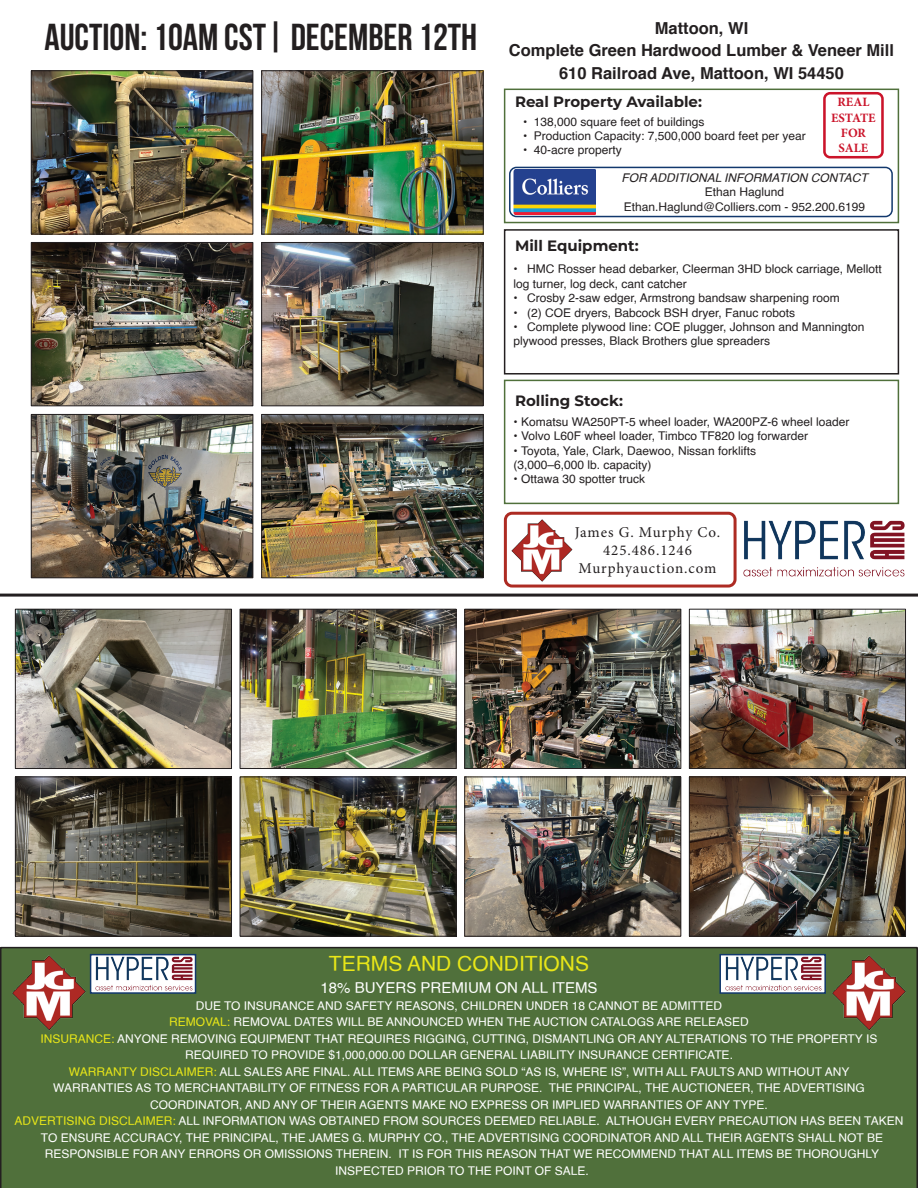
<style>
.page{position:relative;width:918px;height:1188px;background:#fff}
.page>*{position:absolute;margin:0;border:0;box-sizing:border-box;transform-origin:0 0}
.t1{font:700 37.5px "Bebas Neue";color:#231f20}
.t2{font:21px "Helvetica";color:#e8e618}
.t3{font:700 16.5px/22.5px "Helvetica";color:#231f20;text-align:center}
.t4{font:700 15px "Montserrat";color:#231f20}
.t5{font:15px/18px "Minion Pro";letter-spacing:.06em;color:#231f20;text-align:center}
.t6{font:15px "Helvetica";color:#fff}
.t7{font:700 12.75px/15.3px "Minion Pro";color:#cb142a;text-align:center}
.t8{font:12px/16.5px "Helvetica";color:#fff;text-align:center}
.t9{font:12px/14.4px "Helvetica";color:#231f20}
.t10{font:italic 12px "Helvetica";color:#231f20}
.s1{color:#e8e618}
</style>
<div class="page">
<div style="left:0;top:947px;width:918px;height:241px;background:#50703b"></div>
<div style="left:504px;top:89px;width:395px;height:134px;border:2px solid #50703b"></div>
<div style="left:504px;top:229px;width:395px;height:146px;border:2px solid #231f20"></div>
<div style="left:504px;top:380px;width:395px;height:124px;border:2px solid #50703b"></div>
<img style="left:33px;top:416px;width:218px;height:160px">
<div style="left:31px;top:414px;width:222px;height:164px;border:1px solid #231f20"></div>
<img style="left:17px;top:778px;width:213px;height:157px">
<div style="left:15px;top:776px;width:217px;height:161px;border:1px solid #231f20"></div>
<img style="left:466px;top:778px;width:213px;height:157px">
<div style="left:464px;top:776px;width:217px;height:161px;border:1px solid #231f20"></div>
<img style="left:263px;top:72px;width:219px;height:161px">
<div style="left:261px;top:70px;width:223px;height:165px;border:1px solid #231f20"></div>
<img style="left:33px;top:72px;width:218px;height:161px">
<div style="left:31px;top:70px;width:222px;height:165px;border:1px solid #231f20"></div>
<img style="left:263px;top:244px;width:219px;height:160px">
<div style="left:261px;top:242px;width:223px;height:164px;border:1px solid #231f20"></div>
<img style="left:242px;top:611px;width:213px;height:156px">
<div style="left:240px;top:609px;width:217px;height:160px;border:1px solid #231f20"></div>
<img style="left:691px;top:611px;width:213px;height:156px">
<div style="left:689px;top:609px;width:217px;height:160px;border:1px solid #231f20"></div>
<img style="left:33px;top:244px;width:218px;height:160px">
<div style="left:31px;top:242px;width:222px;height:164px;border:1px solid #231f20"></div>
<img style="left:17px;top:611px;width:213px;height:156px">
<div style="left:15px;top:609px;width:217px;height:160px;border:1px solid #231f20"></div>
<img style="left:466px;top:611px;width:213px;height:156px">
<div style="left:464px;top:609px;width:217px;height:160px;border:1px solid #231f20"></div>
<img style="left:263px;top:416px;width:219px;height:160px">
<div style="left:261px;top:414px;width:223px;height:164px;border:1px solid #231f20"></div>
<img style="left:242px;top:778px;width:213px;height:157px">
<div style="left:240px;top:776px;width:217px;height:161px;border:1px solid #231f20"></div>
<img style="left:691px;top:778px;width:213px;height:157px">
<div style="left:689px;top:776px;width:217px;height:161px;border:1px solid #231f20"></div>
<hr style="left:0;top:594px;width:918px;height:3px;background:#231f20">
<div style="left:504px;top:512px;width:233px;height:76px;border:3px solid #ad2b23;border-radius:7px"></div>
<img style="left:504px;top:514px;width:77px;height:70px">
<img style="left:823px;top:949px;width:92px;height:84px">
<img style="left:3px;top:949px;width:92px;height:84px">
<div style="left:823px;top:92px;width:61px;height:67px;border:3px solid #cb142a;border-radius:6px"></div>
<img style="left:94px;top:957px;width:99px;height:34px">
<div style="left:90px;top:954px;width:106px;height:40px;border:2px solid #12386d"></div>
<img style="left:724px;top:957px;width:99px;height:34px">
<div style="left:719px;top:954px;width:107px;height:40px;border:2px solid #12386d"></div>
<img style="left:743px;top:520px;width:162px;height:57px">
<img style="left:514px;top:170px;width:82px;height:44px">
<div style="left:509px;top:167px;width:384px;height:50px;border:2px solid #12386d;border-radius:7px"></div>
<h1 class="t1" style="left:44px;top:16px;width:434px">AUCTION: 10AM CST| DECEMBER 12TH</h1>
<h3 class="t3" style="left:509px;top:17px;width:387px">Mattoon, WI<br>Complete Green Hardwood Lumber &amp; Veneer Mill<br>610 Railroad Ave, Mattoon, WI 54450</h3>
<p class="t9" style="left:523px;top:115px;width:183px">• 138,000 square feet of buildings</p>
<p class="t9" style="left:523px;top:129px;width:284px">• Production Capacity: 7,500,000 board feet per year</p>
<p class="t9" style="left:523px;top:143px;width:100px">• 40-acre property</p>
<p class="t4" style="left:515px;top:91px;width:188px">Real Property Available:</p>
<p class="t7" style="left:831px;top:94px;width:46px">REAL<br>ESTATE<br>FOR<br>SALE</p>
<p class="t10" style="left:621px;top:168px;width:248px">FOR ADDITIONAL INFORMATION CONTACT</p>
<p class="t9" style="left:624px;top:185px;width:243px;text-align:center">Ethan Haglund<br>Ethan.Haglund@Colliers.com - 952.200.6199</p>
<p class="t4" style="left:515px;top:235px;width:125px">Mill Equipment:</p>
<p class="t9" style="left:514px;top:262px;width:370px">• HMC Rosser head debarker, Cleerman 3HD block carriage, Mellott log turner, log deck, cant catcher</p>
<p class="t9" style="left:514px;top:291px;width:328px">• Crosby 2-saw edger, Armstrong bandsaw sharpening room</p>
<p class="t9" style="left:514px;top:306px;width:283px">• (2) COE dryers, Babcock BSH dryer, Fanuc robots</p>
<p class="t9" style="left:514px;top:320px;width:353px">• Complete plywood line: COE plugger, Johnson and Mannington plywood presses, Black Brothers glue spreaders</p>
<p class="t4" style="left:515px;top:390px;width:109px">Rolling Stock:</p>
<p class="t9" style="left:514px;top:415px;width:338px">• Komatsu WA250PT-5 wheel loader, WA200PZ-6 wheel loader</p>
<p class="t9" style="left:514px;top:429px;width:296px">• Volvo L60F wheel loader, Timbco TF820 log forwarder</p>
<p class="t9" style="left:514px;top:443px;width:244px">• Toyota, Yale, Clark, Daewoo, Nissan forklifts (3,000–6,000 lb. capacity)</p>
<p class="t9" style="left:514px;top:472px;width:133px">• Ottawa 30 spotter truck</p>
<p class="t5" style="left:575px;top:523px;width:147px">James G. Murphy Co.<br>425.486.1246<br>Murphyauction.com</p>
<h2 class="t2" style="left:329px;top:947px;width:262px">TERMS AND CONDITIONS</h2>
<p class="t6" style="left:320px;top:977px;width:279px">18% BUYERS PREMIUM ON ALL ITEMS</p>
<p class="t8" style="left:15px;top:998px;width:890px">DUE TO INSURANCE AND SAFETY REASONS, CHILDREN UNDER 18 CANNOT BE ADMITTED<br><span class="s1">REMOVAL:</span> REMOVAL DATES WILL BE ANNOUNCED WHEN THE AUCTION CATALOGS ARE RELEASED<br><span class="s1">INSURANCE:</span> ANYONE REMOVING EQUIPMENT THAT REQUIRES RIGGING, CUTTING, DISMANTLING OR ANY ALTERATIONS TO THE PROPERTY IS REQUIRED TO PROVIDE $1,000,000.00 DOLLAR GENERAL LIABILITY INSURANCE CERTIFICATE.<br><span class="s1">WARRANTY DISCLAIMER:</span> ALL SALES ARE FINAL. ALL ITEMS ARE BEING SOLD “AS IS, WHERE IS”, WITH ALL FAULTS AND WITHOUT ANY<br>WARRANTIES AS TO MERCHANTABILITY OF FITNESS FOR A PARTICULAR PURPOSE. THE PRINCIPAL, THE AUCTIONEER, THE ADVERTISING COORDINATOR, AND ANY OF THEIR AGENTS MAKE NO EXPRESS OR IMPLIED WARRANTIES OF ANY TYPE.<br><span class="s1">ADVERTISING DISCLAIMER:</span> ALL INFORMATION WAS OBTAINED FROM SOURCES DEEMED RELIABLE. ALTHOUGH EVERY PRECAUTION HAS BEEN TAKEN TO ENSURE ACCURACY, THE PRINCIPAL, THE JAMES G. MURPHY CO., THE ADVERTISING COORDINATOR AND ALL THEIR AGENTS SHALL NOT BE RESPONSIBLE FOR ANY ERRORS OR OMISSIONS THEREIN. IT IS FOR THIS REASON THAT WE RECOMMEND THAT ALL ITEMS BE THOROUGHLY INSPECTED PRIOR TO THE POINT OF SALE.</p>
</div>
